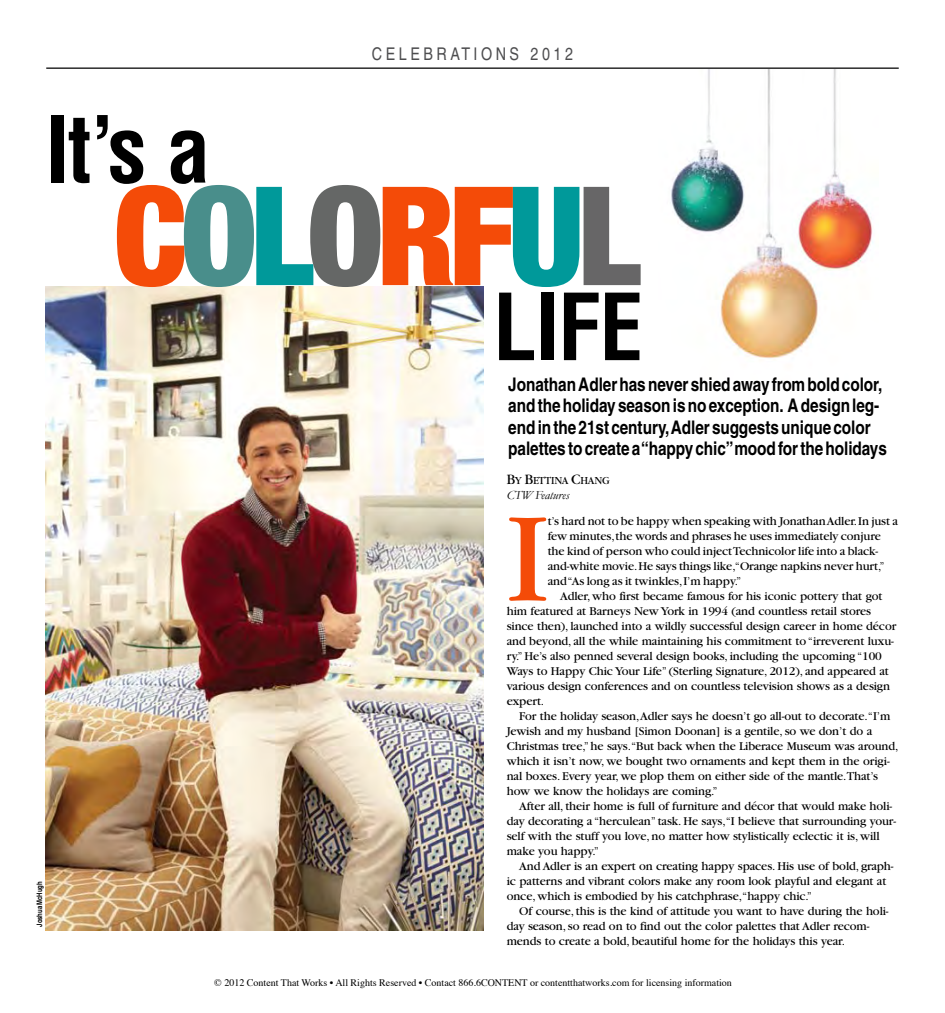
<style>
.page{position:relative;width:945px;height:1013px;background:#fff}
.page>*{position:absolute;margin:0;border:0;box-sizing:border-box;transform-origin:0 0}
.t1{font:900 condensed 137.5px "Helvetica Neue";letter-spacing:-.05em;color:#f44b08}
.t2{font:132.88px "Garamond";color:#f44b08}
.t3{font:700 condensed 90px "Helvetica";letter-spacing:-.02em;color:#000}
.t4{font:700 condensed 18.75px/21.2px "Helvetica";letter-spacing:-.005em;color:#000}
.t5{font:condensed 17.5px "Helvetica";letter-spacing:.2em;color:#4d4d4f}
.t6{font:12.5px/15px "Garamond";letter-spacing:-.01em;color:#000}
.t7{font:italic 12.5px "Garamond";letter-spacing:-.01em;color:#000}
.t8{font:11.25px "Garamond";letter-spacing:-.015em;color:#000}
.t9{font:10px "Times";color:#000}
.t10{font:700 condensed 7.5px "Helvetica";letter-spacing:-.005em;color:#000}
.s1{color:#498e8b}
.s2{color:#00999a}
.s3{color:#656766}
.s4{color:#676667}
.s5{font-size:15px}
</style>
<div class="page">
<img style="left:671px;top:70px;width:202px;height:288px">
<img style="left:45px;top:286px;width:439px;height:644px">
<hr style="left:46px;top:68px;width:853px;height:1px;background:#000">
<h3 class="t5" style="left:372px;top:44px;width:203px">CELEBRATIONS 2012</h3>
<h3 class="t3" style="left:45px;top:93px;width:167px">It’s a</h3>
<h1 class="t1" style="left:114px;top:151px;width:529px">C<span class="s1">O</span><span class="s2">L</span><span class="s3">O</span>RF<span class="s2">U</span><span class="s4">L</span></h1>
<h3 class="t3" style="left:493px;top:271px;width:151px">LIFE</h3>
<p class="t10" style="left:35px;top:926px;width:47px;rotate:-90deg">Joshua McHugh</p>
<h3 class="t4" style="left:508px;top:373px;width:380px">Jonathan Adler has never shied away from bold color, and the holiday season is no exception. A design leg&shy;end in the 21st century, Adler suggests unique color palettes to create a “happy chic” mood for the holidays</h3>
<p class="t8" style="left:507px;top:475px;width:105px"><span class="s5">B</span>Y <span class="s5">B</span>ETTINA <span class="s5">C</span>HANG</p>
<p class="t7" style="left:507px;top:488px;width:64px">CTW Features</p>
<h2 class="t2" style="left:507px;top:489px;width:43px">I</h2>
<p class="t6" style="left:548px;top:514px;width:352px">t’s hard not to be happy when speaking with Jonathan Adler. In just a few minutes, the words and phrases he uses immediately conjure the kind of person who could inject Technicolor life into a black&shy;and-white movie. He says things like,“Orange napkins never hurt,” and “As long as it twinkles, I’m happy.”</p>
<p class="t6" style="left:507px;top:589px;width:391px;text-indent:53px">Adler, who first became famous for his iconic pottery that got him featured at Barneys New York in 1994 (and countless retail stores since then), launched into a wildly successful design career in home décor and beyond, all the while maintaining his commitment to “irreverent luxu&shy;ry.” He’s also penned several design books, including the upcoming “100<br>Ways to Happy Chic Your Life” (Sterling Signature, 2012), and appeared at various design conferences and on countless television shows as a design expert.</p>
<p class="t6" style="left:507px;top:709px;width:393px;text-indent:12px">For the holiday season,Adler says he doesn’t go all-out to decorate.“I’m Jewish and my husband [Simon Doonan] is a gentile, so we don’t do a Christmas tree,” he says.“But back when the Liberace Museum was around, which it isn’t now, we bought two ornaments and kept them in the origi&shy;nal boxes. Every year, we plop them on either side of the mantle.That’s how we know the holidays are coming.”</p>
<p class="t6" style="left:507px;top:799px;width:391px;text-indent:12px">After all, their home is full of furniture and décor that would make holi&shy;day decorating a “herculean” task. He says,“I believe that surrounding your&shy;self with the stuff you love, no matter how stylistically eclectic it is, will make you happy.”</p>
<p class="t6" style="left:507px;top:859px;width:388px;text-indent:12px">And Adler is an expert on creating happy spaces. His use of bold, graph&shy;ic patterns and vibrant colors make any room look playful and elegant at once, which is embodied by his catchphrase,“happy chic.”</p>
<p class="t6" style="left:507px;top:904px;width:383px;text-indent:12px">Of course, this is the kind of attitude you want to have during the holi&shy;day season, so read on to find out the color palettes that Adler recom&shy;mends to create a bold, beautiful home for the holidays this year.</p>
<p class="t9" style="left:214px;top:978px;width:519px">© 2012 Content That Works • All Rights Reserved • Contact 866.6CONTENT or contentthatworks.com for licensing information</p>
</div>
